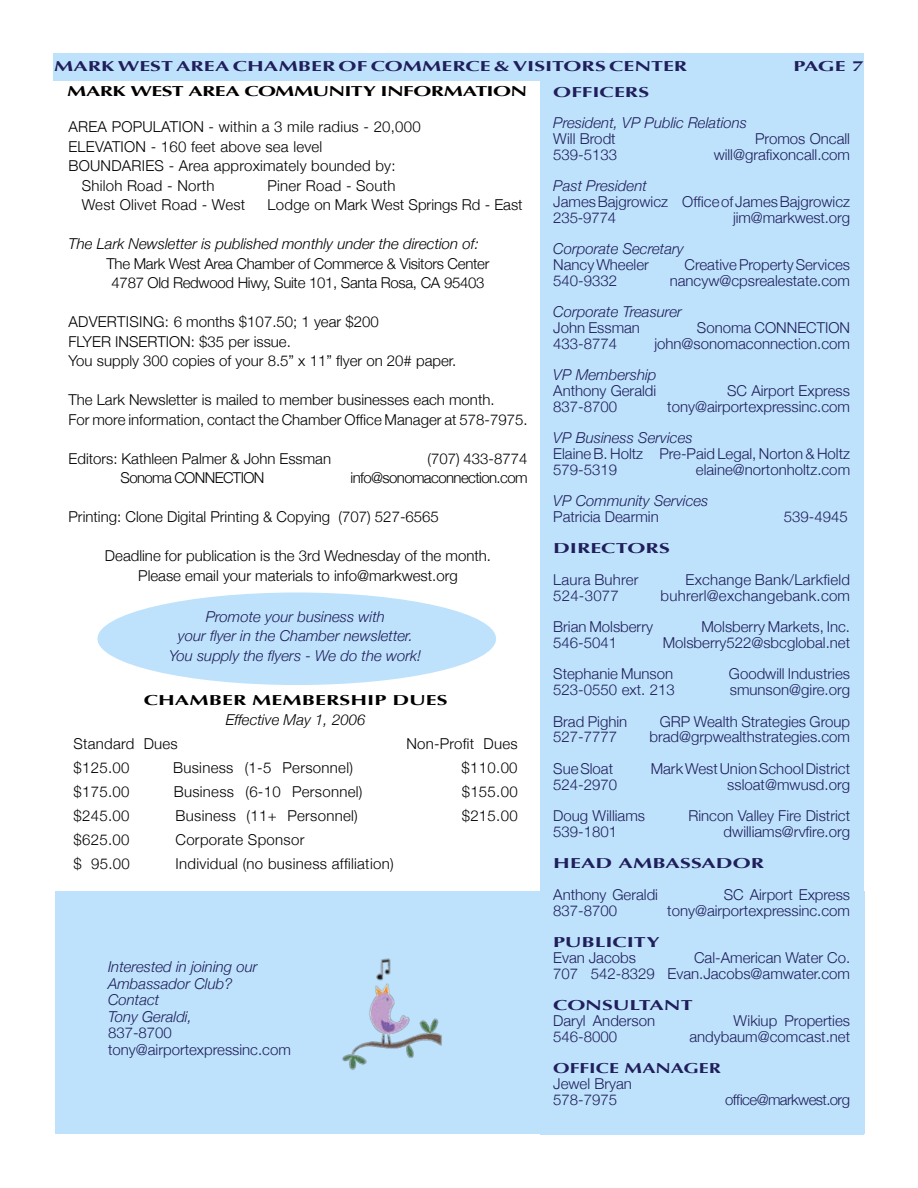
<style>
.page{position:relative;width:918px;height:1188px;background:#fff}
.page>*{position:absolute;margin:0;border:0;box-sizing:border-box;transform-origin:0 0}
.t1{font:300 15px/15.8px "Helvetica Neue";color:#201e5b}
.t2{font:300 15px/19.5px "Helvetica Neue";color:#000}
.t3{font:italic 300 15px/16.5px "Helvetica Neue";color:#201e5b;text-align:center}
.t4{font:300 15px "Helvetica Neue";letter-spacing:.02em;color:#000}
.t5{font:300 15px/19.5px "Helvetica Neue";letter-spacing:-.02em;color:#000;text-align:center}
.t6{font:italic 300 15px "Helvetica Neue";color:#000}
.t7{font:300 15px "Helvetica Neue";letter-spacing:-.04em;color:#000}
.t8{font:300 15px "Helvetica Neue";letter-spacing:-.04em;color:#201e5b}
.t9{font:700 14.4px "Optima";color:#201e5b;scale:1.5 1}
.t10{font:700 14.4px "Optima";letter-spacing:-.025em;color:#000;scale:1.5 1}
.t11{font:700 14.4px "Optima";letter-spacing:.005em;color:#000;scale:1.5 1}
.t12{font:700 14.4px "Optima";color:#201e5b;scale:1.37 1}
</style>
<div class="page">
<div style="left:55px;top:891px;width:810px;height:243px;background:#bee2fc"></div>
<div style="left:540px;top:55px;width:324px;height:1080px;background:#bee2fc"></div>
<div style="left:98px;top:593px;width:398px;height:92px;background:#bee2fc;border-radius:50%"></div>
<div style="left:53px;top:53px;width:811px;height:28px;background:#bee2fc"></div>
<img style="left:342px;top:958px;width:100px;height:112px">
<p class="t9" style="left:54px;top:57px;width:131px">MARK WEST AREA CHAMB</p>
<p class="t9" style="left:311px;top:57px;width:75px">ER OF COMM</p>
<p class="t9" style="left:442px;top:57px;width:165px">ERCE &amp; VISITORS CENTER</p>
<p class="t9" style="left:793px;top:57px;width:49px">PAGE 7</p>
<p class="t10" style="left:67px;top:83px;width:152px">MARK WEST AREA COMM</p>
<p class="t10" style="left:313px;top:83px;width:145px">UNITY I NFORMATION</p>
<p class="t2" style="left:69px;top:117px;width:354px">AREA POPULATION - within a 3 mile radius - 20,000</p>
<p class="t2" style="left:69px;top:136px;width:255px">ELEVATION - 160 feet above sea level</p>
<p class="t2" style="left:69px;top:156px;width:329px">BOUNDARIES - Area approximately bounded by:</p>
<p class="t2" style="left:82px;top:175px;width:134px">Shiloh Road - North</p>
<p class="t2" style="left:268px;top:175px;width:130px">Piner Road - South</p>
<p class="t2" style="left:82px;top:195px;width:165px">West Olivet Road - West</p>
<p class="t2" style="left:268px;top:195px;width:257px">Lodge on Mark West Springs Rd - East</p>
<p class="t6" style="left:69px;top:235px;width:412px">The Lark Newsletter is published monthly under the direction of:</p>
<p class="t5" style="left:107px;top:253px;width:384px">The Mark West Area Chamber of Commerce &amp; Visitors Center<br>4787 Old Redwood Hiwy, Suite 101, Santa Rosa, CA 95403</p>
<p class="t2" style="left:69px;top:312px;width:389px">ADVERTISING: 6 months $107.50; 1 year $200<br>FLYER INSERTION: $35 per issue.<br>You supply 300 copies of your 8.5” x 11” flyer on 20# paper.</p>
<p class="t2" style="left:69px;top:390px;width:461px">The Lark Newsletter is mailed to member businesses each month.<br>For more information, contact the Chamber Office Manager at 578-7975.</p>
<p class="t2" style="left:69px;top:448px;width:264px">Editors: Kathleen Palmer &amp; John Essman</p>
<p class="t2" style="left:428px;top:448px;width:102px">(707) 433-8774</p>
<p class="t7" style="left:120px;top:469px;width:146px">Sonoma CONNECTION</p>
<p class="t7" style="left:350px;top:469px;width:179px">info@sonomaconnection.com</p>
<p class="t2" style="left:69px;top:507px;width:372px">Printing: Clone Digital Printing &amp; Copying (707) 527-6565</p>
<p class="t2" style="left:105px;top:546px;width:388px;text-align:center">Deadline for publication is the 3rd Wednesday of the month.<br>Please email your materials to info@markwest.org</p>
<p class="t3" style="left:169px;top:607px;width:253px;line-height:19.5px">Promote your business with<br>your flyer in the Chamber newsletter.<br>You supply the flyers - We do the work!</p>
<p class="t10" style="left:144px;top:692px;width:12px">CHAMB</p>
<p class="t11" style="left:222px;top:692px;width:152px">ER MEMBERSH IP DUES</p>
<p class="t6" style="left:226px;top:710px;width:141px">Effective May 1, 2006</p>
<p class="t2" style="left:73px;top:733px;width:106px">Standard Dues</p>
<p class="t2" style="left:406px;top:733px;width:113px">Non-Profit Dues</p>
<p class="t2" style="left:73px;top:757px;width:58px">$125.00</p>
<p class="t4" style="left:173px;top:758px;width:181px">Business (1-5 Personnel)</p>
<p class="t2" style="left:462px;top:757px;width:58px">$110.00</p>
<p class="t2" style="left:73px;top:781px;width:58px">$175.00</p>
<p class="t4" style="left:174px;top:782px;width:190px">Business (6-10 Personnel)</p>
<p class="t2" style="left:462px;top:781px;width:58px">$155.00</p>
<p class="t2" style="left:73px;top:805px;width:58px">$245.00</p>
<p class="t4" style="left:175px;top:806px;width:184px">Business (11+ Personnel)</p>
<p class="t2" style="left:462px;top:805px;width:58px">$215.00</p>
<p class="t2" style="left:73px;top:829px;width:58px">$625.00</p>
<p class="t4" style="left:175px;top:830px;width:131px">Corporate Sponsor</p>
<p class="t2" style="left:73px;top:853px;width:58px">$ 95.00</p>
<p class="t4" style="left:175px;top:854px;width:220px">Individual (no business affiliation)</p>
<p class="t3" style="left:108px;top:958px;width:151px;text-align:left">Interested in joining our<br>Ambassador Club?<br>Contact<br>Tony Geraldi,</p>
<p class="t1" style="left:108px;top:1024px;width:184px;line-height:16.5px">837-8700 tony@airportexpressinc.com</p>
<p class="t9" style="left:553px;top:83px;width:66px">OFFICERS</p>
<p class="t3" style="left:553px;top:114px;width:195px">President, VP Public Relations</p>
<p class="t1" style="left:553px;top:130px;width:64px">Will Brodt</p>
<p class="t1" style="left:755px;top:130px;width:96px">Promos Oncall</p>
<p class="t1" style="left:553px;top:146px;width:65px">539-5133</p>
<p class="t1" style="left:714px;top:146px;width:138px">will@grafixoncall.com</p>
<p class="t3" style="left:553px;top:177px;width:95px">Past President</p>
<p class="t1" style="left:553px;top:193px;width:298px">James Bajgrowicz Office of James Bajgrowicz<br>235-9774</p>
<p class="t1" style="left:733px;top:209px;width:118px">jim@markwest.org</p>
<p class="t3" style="left:553px;top:240px;width:132px">Corporate Secretary</p>
<p class="t1" style="left:553px;top:256px;width:97px">Nancy Wheeler</p>
<p class="t1" style="left:684px;top:256px;width:167px">Creative Property Services</p>
<p class="t1" style="left:553px;top:272px;width:65px">540-9332</p>
<p class="t1" style="left:670px;top:272px;width:182px">nancyw@cpsrealestate.com</p>
<p class="t3" style="left:553px;top:303px;width:130px">Corporate Treasurer</p>
<p class="t1" style="left:553px;top:319px;width:88px">John Essman</p>
<p class="t1" style="left:697px;top:319px;width:155px">Sonoma CONNECTION</p>
<p class="t1" style="left:553px;top:335px;width:65px">433-8774</p>
<p class="t1" style="left:654px;top:335px;width:197px">john@sonomaconnection.com</p>
<p class="t3" style="left:553px;top:366px;width:105px">VP Membership</p>
<p class="t1" style="left:553px;top:382px;width:105px">Anthony Geraldi</p>
<p class="t1" style="left:727px;top:382px;width:124px">SC Airport Express</p>
<p class="t1" style="left:553px;top:398px;width:65px">837-8700</p>
<p class="t1" style="left:667px;top:398px;width:184px">tony@airportexpressinc.com</p>
<p class="t3" style="left:553px;top:429px;width:141px">VP Business Services</p>
<p class="t1" style="left:553px;top:445px;width:298px">Elaine B. Holtz Pre-Paid Legal, Norton &amp; Holtz<br>579-5319</p>
<p class="t1" style="left:696px;top:461px;width:156px">elaine@nortonholtz.com</p>
<p class="t3" style="left:553px;top:492px;width:157px">VP Community Services</p>
<p class="t1" style="left:553px;top:508px;width:107px">Patricia Dearmin</p>
<p class="t1" style="left:784px;top:508px;width:65px">539-4945</p>
<p class="t9" style="left:553px;top:540px;width:79px">DIRECTORS</p>
<p class="t1" style="left:553px;top:571px;width:87px">Laura Buhrer</p>
<p class="t1" style="left:686px;top:571px;width:166px">Exchange Bank/Larkfield</p>
<p class="t1" style="left:553px;top:587px;width:67px">524-3077</p>
<p class="t1" style="left:661px;top:587px;width:191px">buhrerl@exchangebank.com</p>
<p class="t1" style="left:553px;top:619px;width:101px">Brian Molsberry</p>
<p class="t1" style="left:701px;top:619px;width:150px">Molsberry Markets, Inc.</p>
<p class="t1" style="left:553px;top:634px;width:65px">546-5041</p>
<p class="t1" style="left:553px;top:626px;width:298px;line-height:31.5px;text-indent:110px">Molsberry522@sbcglobal.net<br>Stephanie Munson</p>
<p class="t1" style="left:729px;top:666px;width:123px">Goodwill Industries</p>
<p class="t1" style="left:553px;top:682px;width:123px">523-0550 ext. 213</p>
<p class="t1" style="left:730px;top:682px;width:122px">smunson@gire.org</p>
<p class="t1" style="left:553px;top:713px;width:76px">Brad Pighin</p>
<p class="t1" style="left:660px;top:713px;width:192px">GRP Wealth Strategies Group</p>
<p class="t1" style="left:553px;top:729px;width:65px">527-7777</p>
<p class="t1" style="left:649px;top:729px;width:202px">brad@grpwealthstrategies.com</p>
<p class="t1" style="left:553px;top:760px;width:61px">Sue Sloat</p>
<p class="t1" style="left:651px;top:760px;width:201px">Mark West Union School District</p>
<p class="t1" style="left:553px;top:776px;width:65px">524-2970</p>
<p class="t1" style="left:727px;top:776px;width:124px">ssloat@mwusd.org</p>
<p class="t1" style="left:553px;top:808px;width:93px">Doug Williams</p>
<p class="t1" style="left:688px;top:808px;width:163px">Rincon Valley Fire District</p>
<p class="t1" style="left:553px;top:823px;width:65px">539-1801</p>
<p class="t1" style="left:724px;top:823px;width:128px">dwilliams@rvfire.org</p>
<p class="t9" style="left:553px;top:855px;width:65px">HEAD AMBA</p>
<p class="t9" style="left:680px;top:855px;width:57px">SSADOR</p>
<p class="t1" style="left:553px;top:886px;width:106px">Anthony Geraldi</p>
<p class="t1" style="left:724px;top:886px;width:128px">SC Airport Express</p>
<p class="t1" style="left:553px;top:902px;width:65px">837-8700</p>
<p class="t1" style="left:667px;top:902px;width:184px">tony@airportexpressinc.com</p>
<p class="t9" style="left:553px;top:934px;width:72px">PUBLICITY</p>
<p class="t1" style="left:553px;top:949px;width:84px">Evan Jacobs</p>
<p class="t1" style="left:553px;top:949px;width:298px;text-align:right">Cal-American Water Co.<br>707 542-8329 Evan.Jacobs@amwater.com</p>
<p class="t9" style="left:553px;top:997px;width:94px">CONSULTANT</p>
<p class="t1" style="left:553px;top:1012px;width:103px">Daryl Anderson</p>
<p class="t1" style="left:734px;top:1012px;width:118px">Wikiup Properties</p>
<p class="t1" style="left:553px;top:1028px;width:65px">546-8000</p>
<p class="t1" style="left:689px;top:1028px;width:162px">andybaum@comcast.net</p>
<p class="t12" style="left:553px;top:1060px;width:34px">OFFICE</p>
<p class="t12" style="left:624px;top:1060px;width:72px">MANAGER</p>
<p class="t1" style="left:553px;top:1075px;width:80px">Jewel Bryan<br>578-7975</p>
<p class="t8" style="left:725px;top:1090px;width:126px">office@markwest.org</p>
</div>
